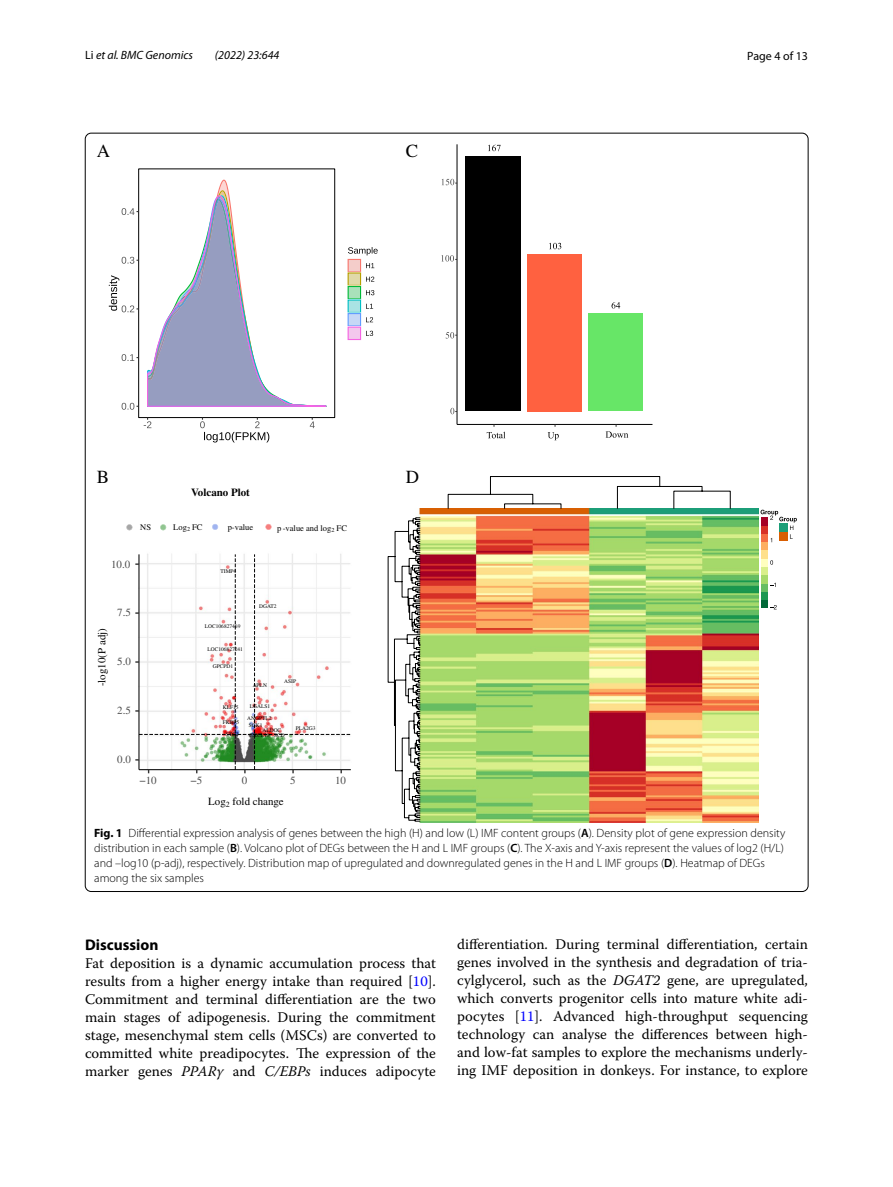
<style>
.page{position:relative;width:893px;height:1187px;background:#fff}
.page>*{position:absolute;margin:0;border:0;box-sizing:border-box;transform-origin:0 0}
.t1{font:18.45px "Times";color:#000}
.t2{font:700 15.45px "Myriad Pro";color:#000}
.t3{font:14.7px/18px "Warnock Pro";color:#000;text-align:justify}
.t4{font:300 12px/15px "Myriad Pro";color:#000}
.t5{font:italic 12px "Myriad Pro";color:#000}
.t6{font:12px "Myriad Pro";color:#000}
.t7{font:10.95px "Times";color:#000}
.t8{font:10.95px "Times";color:#4d4d4d}
.t9{font:700 10.95px "Times";color:#000}
.t10{font:10.95px "Helvetica";color:#4d4d4d}
.t11{font:8.55px "Times";color:#000}
.t12{font:5.4px "Times";color:#000}
.s1{font-style:normal}
.s2{font-family:"Helvetica"}
.s3{font-family:"Times"}
.s4{font-weight:700}
.s5{font-weight:600}
.s6{color:#00f}
.s7{font-style:italic}
</style>
<div class="page">
<img style="left:148px;top:509px;width:611px;height:313px">
<div style="left:139px;top:169px;width:196px;height:249px;border:1px solid #000"></div>
<svg style="left:147px;top:180px;width:180px;height:227px"></svg>
<svg style="left:122px;top:403px;width:17px;height:6px"></svg>
<svg style="left:122px;top:354px;width:17px;height:7px"></svg>
<svg style="left:122px;top:257px;width:17px;height:7px"></svg>
<svg style="left:122px;top:208px;width:17px;height:7px"></svg>
<svg style="left:310px;top:417px;width:5px;height:11px"></svg>
<svg style="left:144px;top:417px;width:125px;height:25px"></svg>
<svg style="left:109px;top:275px;width:30px;height:37px"></svg>
<svg style="left:347px;top:247px;width:31px;height:93px"></svg>
<svg style="left:135px;top:554px;width:216px;height:219px"></svg>
<svg style="left:126px;top:524px;width:6px;height:6px"></svg>
<svg style="left:160px;top:524px;width:6px;height:6px"></svg>
<svg style="left:212px;top:524px;width:6px;height:6px"></svg>
<svg style="left:265px;top:524px;width:7px;height:6px"></svg>
<div style="left:466px;top:156px;width:55px;height:255px;background:#000"></div>
<div style="left:588px;top:314px;width:55px;height:97px;background:#67e667"></div>
<div style="left:527px;top:254px;width:55px;height:157px;background:#ff6140"></div>
<svg style="left:488px;top:145px;width:13px;height:6px"></svg>
<svg style="left:611px;top:302px;width:9px;height:6px"></svg>
<svg style="left:549px;top:243px;width:12px;height:6px"></svg>
<hr style="left:457px;top:144px;width:1px;height:280px;background:#000">
<svg style="left:450px;top:408px;width:7px;height:6px"></svg>
<svg style="left:446px;top:332px;width:11px;height:6px"></svg>
<svg style="left:441px;top:255px;width:16px;height:6px"></svg>
<svg style="left:442px;top:179px;width:15px;height:6px"></svg>
<hr style="left:457px;top:424px;width:195px;height:1px;background:#000">
<svg style="left:487px;top:424px;width:72px;height:16px"></svg>
<svg style="left:606px;top:424px;width:22px;height:14px"></svg>
<svg style="left:388px;top:476px;width:343px;height:345px;background:#c8bc7d"></svg>
<div style="left:761px;top:599px;width:7px;height:9px;background:#006837"></div>
<div style="left:761px;top:591px;width:7px;height:8px;background:#1a9850"></div>
<div style="left:761px;top:583px;width:7px;height:8px;background:#66bd63"></div>
<div style="left:761px;top:575px;width:7px;height:8px;background:#a6d96a"></div>
<div style="left:761px;top:566px;width:7px;height:9px;background:#d9ef8b"></div>
<div style="left:761px;top:558px;width:7px;height:8px;background:#ffffbf"></div>
<div style="left:761px;top:550px;width:7px;height:8px;background:#fee08b"></div>
<div style="left:761px;top:541px;width:7px;height:9px;background:#fdae61"></div>
<svg style="left:770px;top:605px;width:7px;height:4px"></svg>
<svg style="left:760px;top:509px;width:37px;height:33px"></svg>
<p class="t5" style="left:85px;top:48px;width:109px"><span class="s1">Li</span> et al. BMC Genomics</p>
<p class="t5" style="left:215px;top:48px;width:66px">(2022) 23:644</p>
<p class="t6" style="left:747px;top:48px;width:62px">Page 4 of 13</p>
<p class="t1" style="left:97px;top:141px;width:15px">A</p>
<p class="t1" style="left:406px;top:141px;width:14px">C</p>
<p class="t1" style="left:97px;top:466px;width:14px">B</p>
<p class="t1" style="left:406px;top:466px;width:15px">D</p>
<p class="t11" style="left:140px;top:522px;width:12px">NS</p>
<p class="t8" style="left:111px;top:557px;width:21px">10.0</p>
<p class="t9" style="left:191px;top:485px;width:60px">Volcano Plot</p>
<p class="t11" style="left:173px;top:522px;width:31px">Log<sub>2</sub> FC</p>
<p class="t11" style="left:228px;top:522px;width:27px">p-value</p>
<p class="t11" style="left:277px;top:523px;width:71px">p -value and log<sub>2</sub> FC</p>
<p class="t12" style="left:221px;top:568px;width:17px">TIMP4</p>
<p class="t7" style="left:96px;top:686px;width:60px;rotate:-90deg">-log10(P adj)</p>
<p class="t8" style="left:117px;top:606px;width:15px">7.5</p>
<p class="t8" style="left:117px;top:655px;width:15px">5.0</p>
<p class="t8" style="left:117px;top:704px;width:15px">2.5</p>
<p class="t8" style="left:117px;top:753px;width:15px">0.0</p>
<p class="t12" style="left:205px;top:623px;width:37px">LOC106827469</p>
<p class="t12" style="left:207px;top:645px;width:37px">LOC106827241</p>
<p class="t12" style="left:213px;top:663px;width:22px">GPCPD1</p>
<p class="t12" style="left:259px;top:603px;width:19px">DGAT2</p>
<p class="t12" style="left:253px;top:682px;width:16px">APLN</p>
<p class="t12" style="left:284px;top:677px;width:13px">ASIP</p>
<p class="t12" style="left:223px;top:704px;width:17px">KLF15</p>
<p class="t12" style="left:250px;top:703px;width:22px">LGALS1</p>
<p class="t12" style="left:247px;top:715px;width:26px">ANGPTL2</p>
<p class="t12" style="left:223px;top:718px;width:18px">FKBP5</p>
<p class="t12" style="left:249px;top:722px;width:15px">SGK1</p>
<p class="t12" style="left:262px;top:727px;width:20px">ALDOC</p>
<p class="t12" style="left:296px;top:725px;width:21px">PLA2G3</p>
<p class="t12" style="left:226px;top:731px;width:14px">STC2</p>
<p class="t12" style="left:250px;top:732px;width:37px">CXCL10 SCD</p>
<p class="t8" style="left:139px;top:774px;width:19px"><span class="s2">−</span>10</p>
<p class="t10" style="left:191px;top:773px;width:13px">−<span class="s3">5</span></p>
<p class="t8" style="left:242px;top:774px;width:7px">0</p>
<p class="t8" style="left:290px;top:774px;width:7px">5</p>
<p class="t8" style="left:335px;top:774px;width:12px">10</p>
<p class="t7" style="left:208px;top:795px;width:77px">Log<sub>2</sub> fold change</p>
<p class="t4" style="left:94px;top:826px;width:693px"><span class="s4">Fig. 1</span> Differential expression analysis of genes between the high (H) and low (L) IMF content groups (<span class="s5">A</span>). Density plot of gene expression density distribution in each sample (<span class="s5">B</span>). Volcano plot of DEGs between the H and L IMF groups (<span class="s5">C</span>). The X-axis and Y-axis represent the values of log2 (H/L) and –log10 (p-adj), respectively. Distribution map of upregulated and downregulated genes in the H and L IMF groups (<span class="s5">D</span>). Heatmap of DEGs among the six samples</p>
<p class="t2" style="left:85px;top:934px;width:75px">Discussion</p>
<p class="t3" style="left:85px;top:954px;width:352px">Fat deposition is a dynamic accumulation process that results from a higher energy intake than required [<span class="s6">10</span>].<br>Commitment and terminal differentiation are the two main stages of adipogenesis. During the commitment stage, mesenchymal stem cells (MSCs) are converted to committed white preadipocytes. The expression of the marker genes <span class="s7">PPARγ</span> and <span class="s7">C/EBPs</span> induces adipocyte</p>
<p class="t3" style="left:457px;top:935px;width:352px">differentiation. During terminal differentiation, certain genes involved in the synthesis and degradation of tria&shy;cylglycerol, such as the <span class="s7">DGAT2</span> gene, are upregulated, which converts progenitor cells into mature white adi&shy;pocytes [<span class="s6">11</span>]. Advanced high-throughput sequencing technology can analyse the differences between high&shy;and low-fat samples to explore the mechanisms underly&shy;ing IMF deposition in donkeys. For instance, to explore</p>
</div>
